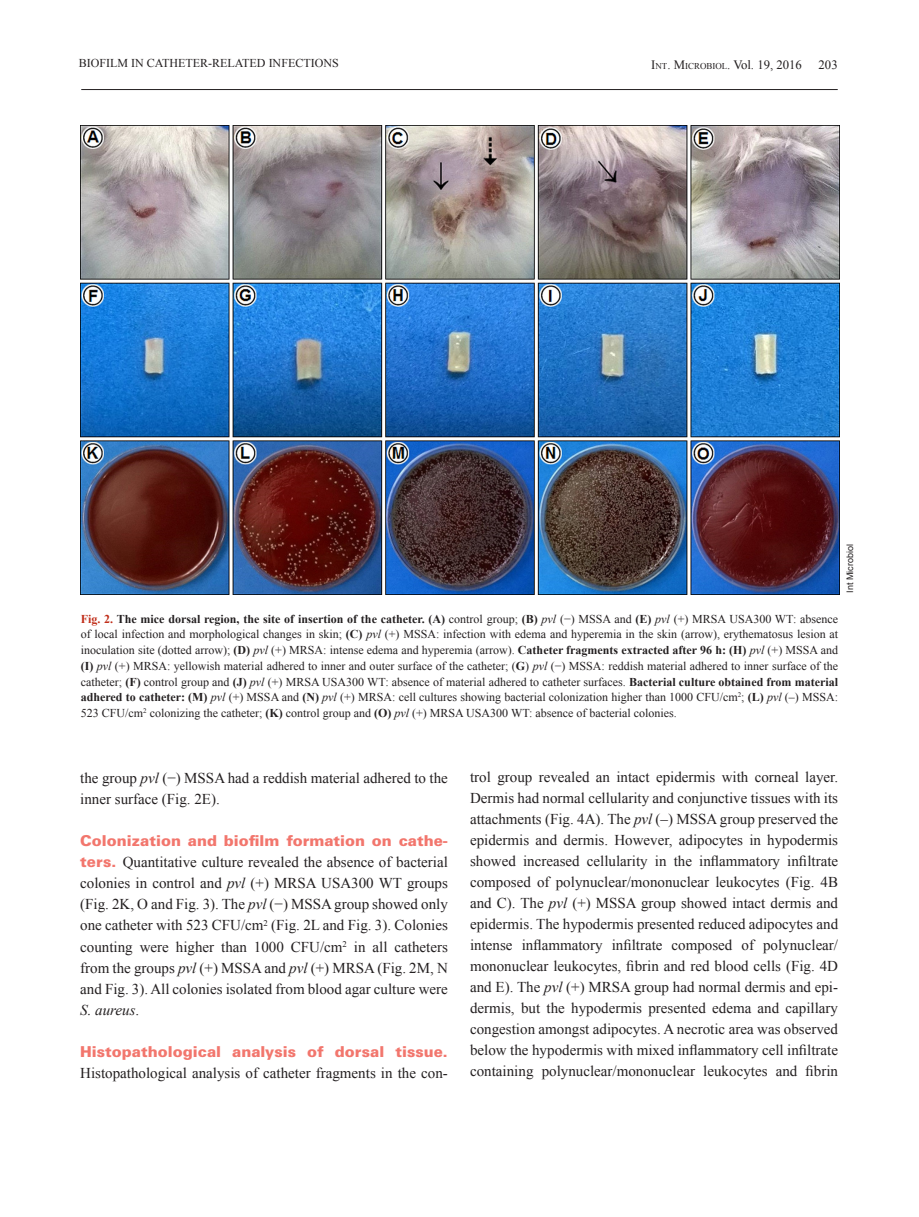
<style>
.page{position:relative;width:919px;height:1217px;background:#fff}
.page>*{position:absolute;margin:0;border:0;box-sizing:border-box;transform-origin:0 0}
.t1{font:15px/21px "Times New Roman";color:#231f20}
.t2{font:12.75px "Times New Roman";color:#231f20}
.t3{font:12.75px "Times New Roman";color:#231f20}
.t4{font:12px/15.8px "Times New Roman";color:#231f20;text-align:justify}
.t5{font:9px "Arial";color:#231f20}
.s1{font-size:8.85px}
.s2{font-style:inherit}
.s3{font-weight:700;color:#c02d19}
.s4{font-weight:700}
.s5{font-style:italic}
.s6{font-family:"Univers";font-weight:900;color:#f2766d}
</style>
<div class="page">
<hr style="left:81px;top:89px;width:756px;height:1px;background:#231f20">
<img style="left:81px;top:126px;width:758px;height:468px">
<p class="t4" style="left:79px;top:55px;width:261px">BIOFILM IN CATHETER-RELATED INFECTIONS</p>
<p class="t2" style="left:651px;top:56px;width:152px">I<span class="s1">NT</span>. M<span class="s1">ICROBIOL</span>. <span class="s2">Vol</span>. 19, 2016</p>
<p class="t3" style="left:818px;top:56px;width:21px">203</p>
<p class="t5" style="left:844px;top:592px;width:50px;rotate:-90deg">Int Microbiol</p>
<p class="t4" style="left:81px;top:610px;width:758px"><span class="s3">Fig. 2.</span> <span class="s4">The mice dorsal region, the site of insertion of the catheter. (A)</span> control group; <span class="s4">(B)</span> <span class="s5">pvl</span> (−) MSSA and <span class="s4">(E)</span> <span class="s5">pvl</span> (+) MRSA USA300 WT: absence of local infection and morphological changes in skin; <span class="s4">(C)</span> <span class="s5">pvl</span> (+) MSSA: infection with edema and hyperemia in the skin (arrow), erythematosus lesion at inoculation site (dotted arrow); <span class="s4">(D)</span> <span class="s5">pvl</span> (+) MRSA: intense edema and hyperemia (arrow). <span class="s4">Catheter fragments extracted after 96 h: (H)</span> <span class="s5">pvl</span> (+) MSSA and <span class="s4">(I)</span> <span class="s5">pvl</span> (+) MRSA: yellowish material adhered to inner and outer surface of the catheter; (<span class="s4">G</span>) <span class="s5">pvl</span> (−) MSSA: reddish material adhered to inner surface of the catheter; <span class="s4">(F)</span> control group and <span class="s4">(J)</span> <span class="s5">pvl</span> (+) MRSA USA300 WT: absence of material adhered to catheter surfaces. <span class="s4">Bacterial culture obtained from material adhered to catheter: (M)</span> <span class="s5">pvl</span> (+) MSSA and <span class="s4">(N)</span> <span class="s5">pvl</span> (+) MRSA: cell cultures showing bacterial colonization higher than 1000 CFU/cm<sup>2</sup>; <span class="s4">(L)</span> <span class="s5">pvl</span> (–) MSSA:<br>523 CFU/cm<sup>2</sup> colonizing the catheter; <span class="s4">(K)</span> control group and <span class="s4">(O)</span> <span class="s5">pvl</span> (+) MRSA USA300 WT: absence of bacterial colonies.</p>
<p class="t1" style="left:80px;top:767px;width:369px">the group <span class="s5">pvl</span> (−) MSSA had a reddish material adhered to the inner surface (Fig. 2E).</p>
<p class="t1" style="left:80px;top:830px;width:369px;text-align:justify"><span class="s6">Colonization and biofilm formation on cathe&shy;ters.</span> Quantitative culture revealed the absence of bacterial colonies in control and <span class="s5">pvl</span> (+) MRSA USA300 WT groups (Fig. 2K, O and Fig. 3). The <span class="s5">pvl</span> (−) MSSA group showed only one catheter with 523 CFU/cm<sup>2</sup> (Fig. 2L and Fig. 3). Colonies counting were higher than 1000 CFU/cm<sup>2</sup> in all catheters from the groups <span class="s5">pvl</span> (+) MSSA and <span class="s5">pvl</span> (+) MRSA (Fig. 2M, N and Fig. 3). All colonies isolated from blood agar culture were <span class="s5">S. aureus</span>.</p>
<p class="t1" style="left:80px;top:1040px;width:369px"><span class="s6">Histopathological analysis of dorsal tissue.<br></span>Histopathological analysis of catheter fragments in the con-</p>
<p class="t1" style="left:470px;top:766px;width:369px;text-align:justify">trol group revealed an intact epidermis with corneal layer.<br>Dermis had normal cellularity and conjunctive tissues with its attachments (Fig. 4A). The <span class="s5">pvl</span> (–) MSSA group preserved the epidermis and dermis. However, adipocytes in hypodermis showed increased cellularity in the inflammatory infiltrate composed of polynuclear/mononuclear leukocytes (Fig. 4B and C). The <span class="s5">pvl</span> (+) MSSA group showed intact dermis and epidermis. The hypodermis presented reduced adipocytes and intense inflammatory infiltrate composed of polynuclear/ mononuclear leukocytes, fibrin and red blood cells (Fig. 4D and E). The <span class="s5">pvl</span> (+) MRSA group had normal dermis and epi&shy;dermis, but the hypodermis presented edema and capillary congestion amongst adipocytes. A necrotic area was observed below the hypodermis with mixed inflammatory cell infiltrate containing polynuclear/mononuclear leukocytes and fibrin</p>
</div>
